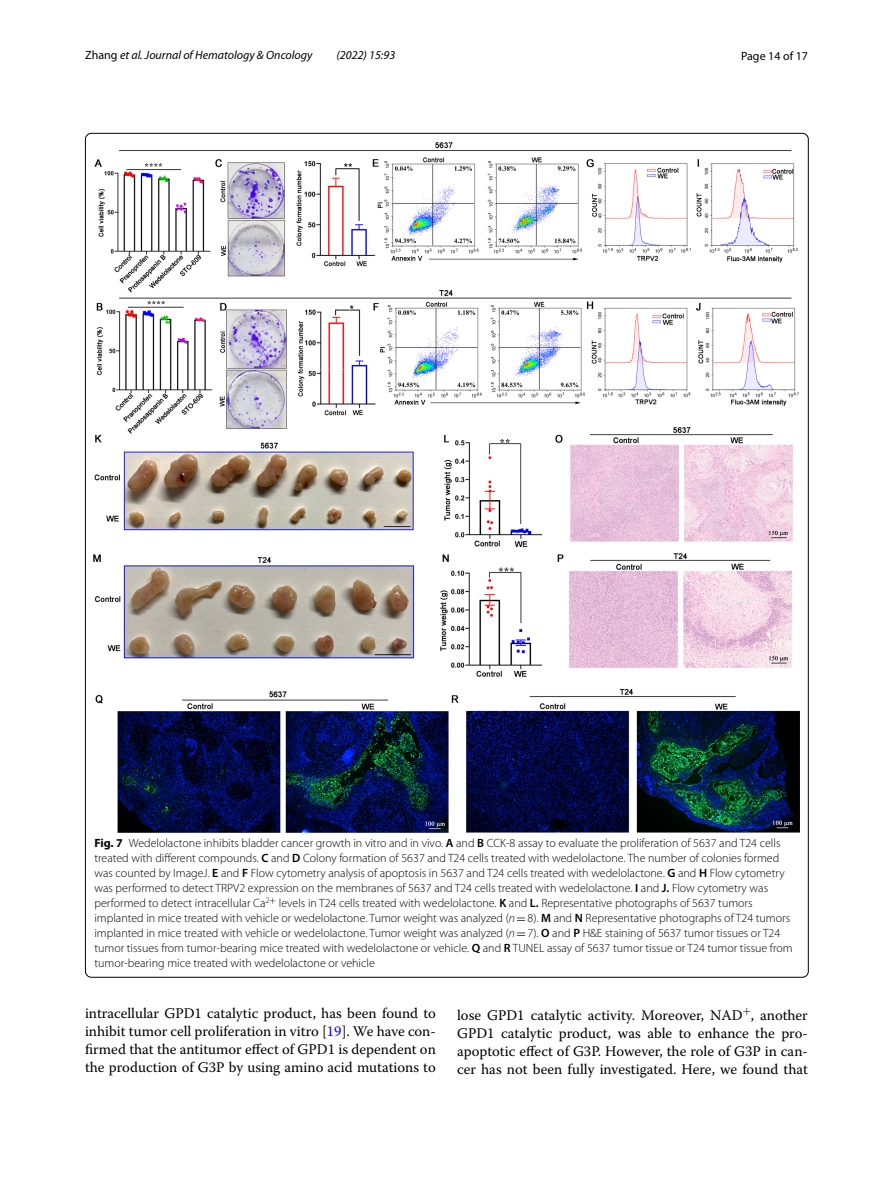
<style>
.page{position:relative;width:893px;height:1187px;background:#fff}
.page>*{position:absolute;margin:0;border:0;box-sizing:border-box;transform-origin:0 0}
.t1{font:14.7px/18px "Warnock Pro";color:#000;text-align:justify}
.t2{font:300 12px/15px "Myriad Pro";color:#000}
.t3{font:italic 12px "Myriad Pro";color:#000}
.t4{font:12px "Myriad Pro";color:#000}
.s1{font-style:normal}
.s2{font-weight:700}
.s3{font-weight:600}
.s4{font-style:italic}
.s5{font-family:"MTSY";font-weight:400}
.s6{color:#00f}
</style>
<div class="page">
<img style="left:94px;top:142px;width:706px;height:690px">
<p class="t3" style="left:85px;top:48px;width:229px"><span class="s1">Zhang</span> et al. Journal of Hematology &amp; Oncology</p>
<p class="t3" style="left:337px;top:48px;width:60px">(2022) 15:93</p>
<p class="t4" style="left:741px;top:48px;width:68px">Page 14 of 17</p>
<p class="t2" style="left:94px;top:836px;width:700px"><span class="s2">Fig. 7</span> Wedelolactone inhibits bladder cancer growth in vitro and in vivo. <span class="s3">A</span> and <span class="s3">B</span> CCK-8 assay to evaluate the proliferation of 5637 and T24 cells treated with different compounds. <span class="s3">C</span> and <span class="s3">D</span> Colony formation of 5637 and T24 cells treated with wedelolactone. The number of colonies formed was counted by ImageJ. <span class="s3">E</span> and <span class="s3">F</span> Flow cytometry analysis of apoptosis in 5637 and T24 cells treated with wedelolactone. <span class="s3">G</span> and <span class="s3">H</span> Flow cytometry was performed to detect TRPV2 expression on the membranes of 5637 and T24 cells treated with wedelolactone. <span class="s3">I</span> and <span class="s3">J.</span> Flow cytometry was performed to detect intracellular Ca<sup>2</sup><sup>+</sup> levels in T24 cells treated with wedelolactone. <span class="s3">K</span> and <span class="s3">L.</span> Representative photographs of 5637 tumors implanted in mice treated with vehicle or wedelolactone. Tumor weight was analyzed (<span class="s4">n</span><span class="s5">=</span>8). <span class="s3">M</span> and <span class="s3">N</span> Representative photographs of T24 tumors implanted in mice treated with vehicle or wedelolactone. Tumor weight was analyzed (<span class="s4">n</span><span class="s5">=</span>7). <span class="s3">O</span> and <span class="s3">P</span> H&amp;E staining of 5637 tumor tissues or T24 tumor tissues from tumor-bearing mice treated with wedelolactone or vehicle. <span class="s3">Q</span> and <span class="s3">R</span> TUNEL assay of 5637 tumor tissue or T24 tumor tissue from tumor-bearing mice treated with wedelolactone or vehicle</p>
<p class="t1" style="left:85px;top:1004px;width:352px">intracellular GPD1 catalytic product, has been found to inhibit tumor cell proliferation in vitro [<span class="s6">19</span>]. We have con&shy;firmed that the antitumor effect of GPD1 is dependent on the production of G3P by using amino acid mutations to</p>
<p class="t1" style="left:457px;top:1006px;width:352px">lose GPD1 catalytic activity. Moreover, NAD<sup>+</sup>, another GPD1 catalytic product, was able to enhance the pro&shy;apoptotic effect of G3P. However, the role of G3P in can&shy;cer has not been fully investigated. Here, we found that</p>
</div>
